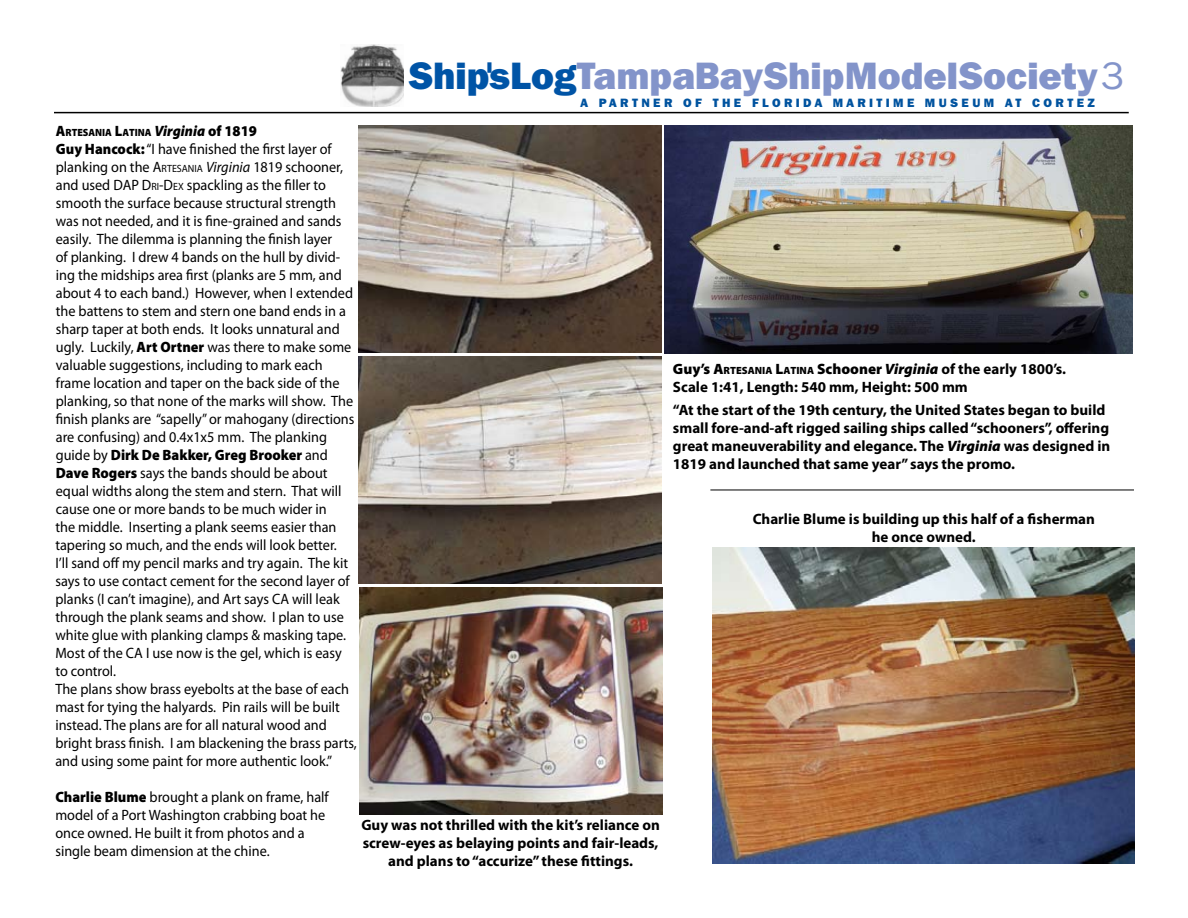
<style>
.page{position:relative;width:1188px;height:918px;background:#fff}
.page>*{position:absolute;margin:0;border:0;box-sizing:border-box;transform-origin:0 0}
.t1{font:800 37.95px "Franklin Gothic IT Cby BT";color:#8394ca}
.t2{font:15px/18px "Myriad Pro";color:#000;scale:.95 1}
.t3{font:700 15px/18px "Myriad Pro";color:#000}
.t4{font:800 12px "Franklin Gothic IT Cby BT";letter-spacing:.28em;color:#00539f}
.t5{font:900 10.5px "Myriad Pro";color:#000;scale:.95 1}
.s1{color:#0054a6}
.s2{font-weight:400}
.s3{font-size:15px}
.s4{font-style:italic;font-size:15px}
.s5{font-weight:900}
.s6{font-style:inherit}
.s7{font-size:10.5px}
.s8{font-style:italic}
.s9{font-weight:900;font-size:10.5px}
.s10{font-weight:900;font-style:italic}
</style>
<div class="page">
<hr style="left:54px;top:112px;width:1075px;height:1px;background:#000">
<img style="left:340px;top:45px;width:64px;height:61px">
<hr style="left:710px;top:490px;width:424px;height:1px;background:#000">
<img style="left:664px;top:125px;width:468px;height:228px">
<img style="left:360px;top:587px;width:302px;height:227px">
<img style="left:359px;top:356px;width:302px;height:227px">
<img style="left:359px;top:125px;width:302px;height:227px">
<img style="left:713px;top:548px;width:421px;height:316px">
<h1 class="t1" style="left:408px;top:52px;width:717px"><span class="s1">Ship'sLog</span>TampaBayShipModelSociety<span class="s2">3</span></h1>
<p class="t4" style="left:580px;top:95px;width:516px">A PARTNER OF THE FLORIDA MARITIME MUSEUM AT CORTEZ</p>
<p class="t5" style="left:56px;top:126px;width:213px"><span class="s3">A</span>RTESANIA <span class="s3">L</span>ATINA <span class="s4">Virginia</span> <span class="s3">of 1819</span></p>
<p class="t2" style="left:56px;top:140px;width:304px"><span class="s5">Guy Hancock:</span> “I have finished the first layer of planking on the <span class="s6">A</span><span class="s7">RTESANIA</span> <span class="s8">Virginia</span> 1819 schooner, and used <span class="s6">DAP</span></p>
<p class="t2" style="left:55px;top:176px;width:319px;text-indent:87px"><span class="s6">D</span><span class="s7">RI</span><span class="s6">-D</span><span class="s7">EX</span> spackling as the filler to smooth the surface because structural strength was not needed, and it is fine-grained and sands easily. The dilemma is planning the finish layer<br>of planking. I drew 4 bands on the hull by divid&shy;ing the midships area first (planks are 5 mm, and about 4 to each band.) However, when I extended the battens to stem and stern one band ends in a sharp taper at both ends. It looks unnatural and ugly. Luckily, <span class="s5">Art Ortner</span> was there to make some valuable suggestions, including to mark each frame location and taper on the back side of the planking, so that none of the marks will show. The finish planks are “sapelly” or mahogany (directions are confusing) and 0.4x1x5 mm. The planking guide by <span class="s5">Dirk De Bakker, Greg Brooker</span> and <span class="s5">Dave Rogers</span> says the bands should be about equal widths along the stem and stern. That will cause one or more bands to be much wider in<br>the middle. Inserting a plank seems easier than tapering so much, and the ends will look better.<br>I’ll sand off my pencil marks and try again. The kit says to use contact cement for the second layer of planks (I can’t imagine), and Art says CA will leak through the plank seams and show. I plan to use white glue with planking clamps &amp; masking tape.<br>Most of the CA I use now is the gel, which is easy to control.<br>The plans show brass eyebolts at the base of each mast for tying the halyards. Pin rails will be built instead. The plans are for all natural wood and bright brass finish. I am blackening the brass parts, and using some paint for more authentic look.”</p>
<p class="t2" style="left:55px;top:788px;width:289px"><span class="s5">Charlie Blume</span> brought a plank on frame, half model of a Port Washington crabbing boat he once owned. He built it from photos and a single beam dimension at the chine.</p>
<p class="t3" style="left:361px;top:815px;width:300px;text-align:center">Guy was not thrilled with the kit’s reliance on screw-eyes as belaying points and fair-leads, and plans to “accurize” these fittings.</p>
<p class="t3" style="left:673px;top:359px;width:395px"><span class="s5">Guy’s</span> <span class="s5">A</span><span class="s9">RTESANIA</span> <span class="s5">L</span><span class="s9">ATINA</span> <span class="s5">Schooner</span> <span class="s10">Virginia</span> of the early 1800’s.<br>Scale 1:41, Length: 540 mm, Height: 500 mm</p>
<p class="t3" style="left:673px;top:401px;width:439px">“At the start of the 19th century, the United States began to build small fore-and-aft rigged sailing ships called “schooners”, offering great maneuverability and elegance. The <span class="s10">Virginia</span> was designed in 1819 and launched that same year” says the promo.</p>
<p class="t3" style="left:753px;top:509px;width:344px;text-align:center">Charlie Blume is building up this half of a fisherman he once owned.</p>
</div>
